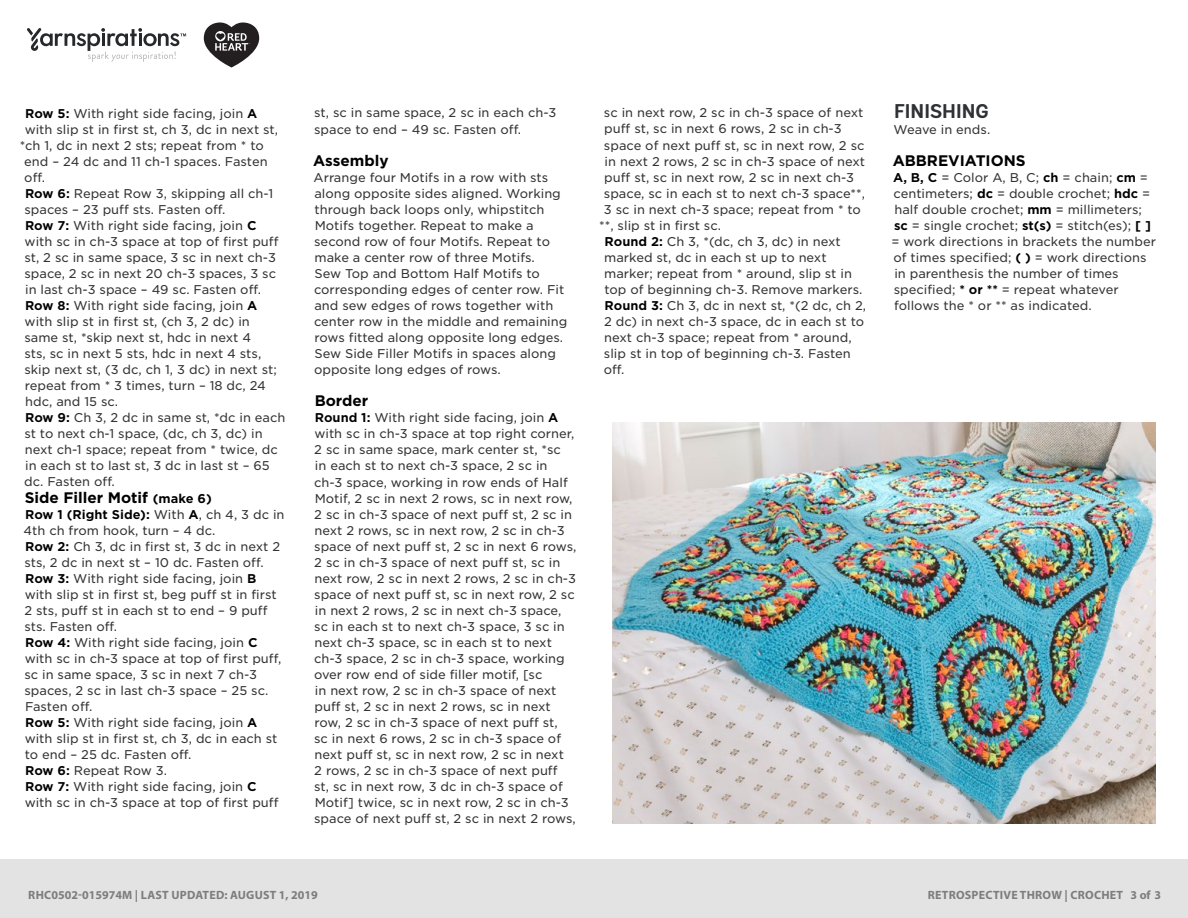
<style>
.page{position:relative;width:1188px;height:918px;background:#fff}
.page>*{position:absolute;margin:0;border:0;box-sizing:border-box;transform-origin:0 0}
.t1{font:700 19.8px "Andes Rounded";color:#2e3236}
.t2{font:700 15.3px "Gotham";color:#000}
.t3{font:12.15px/16px "Gotham S Sm";color:#333334}
.t4{font:700 12px "Myriad Pro";letter-spacing:.02em;color:#7d7d7d}
.s1{font-weight:700;color:#000}
.s2{font-family:"Gotham S Sm";font-size:12.15px}
</style>
<div class="page">
<img style="left:612px;top:422px;width:544px;height:401px">
<div style="left:0;top:860px;width:1188px;height:58px;background:#e4e3e3"></div>
<svg style="left:27px;top:28px;width:159px;height:34px"></svg>
<svg style="left:204px;top:22px;width:55px;height:46px"></svg>
<p class="t3" style="left:25px;top:105px;width:234px"><span class="s1">Row 5:</span> With right side facing, join <span class="s1">A</span></p>
<p class="t3" style="left:25px;top:121px;width:255px">with slip st in first st, ch 3, dc in next st,</p>
<p class="t3" style="left:20px;top:137px;width:246px">*ch 1, dc in next 2 sts; repeat from * to</p>
<p class="t3" style="left:24px;top:153px;width:245px">end – 24 dc and 11 ch-1 spaces. Fasten</p>
<p class="t3" style="left:24px;top:169px;width:22px">off.</p>
<p class="t3" style="left:25px;top:185px;width:250px"><span class="s1">Row 6:</span> Repeat Row 3, skipping all ch-1</p>
<p class="t3" style="left:24px;top:201px;width:203px">spaces – 23 puff sts. Fasten off.</p>
<p class="t3" style="left:25px;top:217px;width:233px"><span class="s1">Row 7:</span> With right side facing, join <span class="s1">C</span></p>
<p class="t3" style="left:25px;top:233px;width:255px">with sc in ch-3 space at top of first puff</p>
<p class="t3" style="left:24px;top:249px;width:253px">st, 2 sc in same space, 3 sc in next ch-3</p>
<p class="t3" style="left:24px;top:265px;width:253px">space, 2 sc in next 20 ch-3 spaces, 3 sc</p>
<p class="t3" style="left:25px;top:281px;width:237px">in last ch-3 space – 49 sc. Fasten off.</p>
<p class="t3" style="left:25px;top:297px;width:234px"><span class="s1">Row 8:</span> With right side facing, join <span class="s1">A</span></p>
<p class="t3" style="left:25px;top:313px;width:227px">with slip st in first st, (ch 3, 2 dc) in</p>
<p class="t3" style="left:24px;top:329px;width:228px">same st, *skip next st, hdc in next 4</p>
<p class="t3" style="left:24px;top:345px;width:238px">sts, sc in next 5 sts, hdc in next 4 sts,</p>
<p class="t3" style="left:24px;top:361px;width:254px">skip next st, (3 dc, ch 1, 3 dc) in next st;</p>
<p class="t3" style="left:25px;top:377px;width:243px">repeat from * 3 times, turn – 18 dc, 24</p>
<p class="t3" style="left:25px;top:393px;width:95px">hdc, and 15 sc.</p>
<p class="t3" style="left:25px;top:410px;width:262px"><span class="s1">Row 9:</span> Ch 3, 2 dc in same st, *dc in each</p>
<p class="t3" style="left:24px;top:426px;width:240px">st to next ch-1 space, (dc, ch 3, dc) in</p>
<p class="t3" style="left:25px;top:442px;width:255px">next ch-1 space; repeat from * twice, dc</p>
<p class="t3" style="left:25px;top:458px;width:246px">in each st to last st, 3 dc in last st – 65</p>
<p class="t3" style="left:24px;top:474px;width:92px">dc. Fasten off.</p>
<p class="t2" style="left:25px;top:487px;width:189px">Side Filler Motif <span class="s2">(make 6)</span></p>
<p class="t3" style="left:23px;top:506px;width:263px"><span class="s1">Row 1 (Right Side):</span> With <span class="s1">A</span>, ch 4, 3 dc in<br>4th ch from hook, turn – 4 dc.<br><span class="s1">Row 2:</span> Ch 3, dc in first st, 3 dc in next 2 sts, 2 dc in next st – 10 dc. Fasten off.<br><span class="s1">Row 3:</span> With right side facing, join <span class="s1">B </span>with slip st in first st, beg puff st in first<br>2 sts, puff st in each st to end – 9 puff sts. Fasten off.<br><span class="s1">Row 4:</span> With right side facing, join <span class="s1">C </span>with sc in ch-3 space at top of first puff, sc in same space, 3 sc in next 7 ch-3 spaces, 2 sc in last ch-3 space – 25 sc.<br>Fasten off.<br><span class="s1">Row 5:</span> With right side facing, join <span class="s1">A </span>with slip st in first st, ch 3, dc in each st to end – 25 dc. Fasten off.<br><span class="s1">Row 6:</span> Repeat Row 3.<br><span class="s1">Row 7:</span> With right side facing, join <span class="s1">C </span>with sc in ch-3 space at top of first puff</p>
<p class="t3" style="left:314px;top:105px;width:244px">st, sc in same space, 2 sc in each ch-3 space to end – 49 sc. Fasten off.</p>
<p class="t2" style="left:313px;top:150px;width:77px">Assembly</p>
<p class="t3" style="left:314px;top:169px;width:255px">Arrange four Motifs in a row with sts along opposite sides aligned. Working through back loops only, whipstitch Motifs together. Repeat to make a second row of four Motifs. Repeat to make a center row of three Motifs.<br>Sew Top and Bottom Half Motifs to corresponding edges of center row. Fit and sew edges of rows together with center row in the middle and remaining rows fitted along opposite long edges.<br>Sew Side Filler Motifs in spaces along opposite long edges of rows.</p>
<p class="t2" style="left:315px;top:391px;width:55px">Border</p>
<p class="t3" style="left:314px;top:410px;width:264px"><span class="s1">Round 1:</span> With right side facing, join <span class="s1">A </span>with sc in ch-3 space at top right corner, 2 sc in same space, mark center st, *sc<br>in each st to next ch-3 space, 2 sc in ch-3 space, working in row ends of Half Motif, 2 sc in next 2 rows, sc in next row, 2 sc in ch-3 space of next puff st, 2 sc in next 2 rows, sc in next row, 2 sc in ch-3 space of next puff st, 2 sc in next 6 rows, 2 sc in ch-3 space of next puff st, sc in next row, 2 sc in next 2 rows, 2 sc in ch-3 space of next puff st, sc in next row, 2 sc in next 2 rows, 2 sc in next ch-3 space, sc in each st to next ch-3 space, 3 sc in next ch-3 space, sc in each st to next ch-3 space, 2 sc in ch-3 space, working over row end of side filler motif, [sc<br>in next row, 2 sc in ch-3 space of next puff st, 2 sc in next 2 rows, sc in next row, 2 sc in ch-3 space of next puff st,<br>sc in next 6 rows, 2 sc in ch-3 space of next puff st, sc in next row, 2 sc in next<br>2 rows, 2 sc in ch-3 space of next puff<br>st, sc in next row, 3 dc in ch-3 space of Motif] twice, sc in next row, 2 sc in ch-3 space of next puff st, 2 sc in next 2 rows,</p>
<p class="t3" style="left:604px;top:105px;width:261px">sc in next row, 2 sc in ch-3 space of next</p>
<p class="t3" style="left:604px;top:121px;width:239px">puff st, sc in next 6 rows, 2 sc in ch-3</p>
<p class="t3" style="left:604px;top:137px;width:262px">space of next puff st, sc in next row, 2 sc</p>
<p class="t3" style="left:605px;top:153px;width:262px">in next 2 rows, 2 sc in ch-3 space of next</p>
<p class="t3" style="left:604px;top:169px;width:251px">puff st, sc in next row, 2 sc in next ch-3</p>
<p class="t3" style="left:604px;top:185px;width:263px">space, sc in each st to next ch-3 space**,</p>
<p class="t3" style="left:604px;top:201px;width:259px">3 sc in next ch-3 space; repeat from * to</p>
<p class="t3" style="left:599px;top:217px;width:123px">**, slip st in first sc.</p>
<p class="t3" style="left:605px;top:233px;width:238px"><span class="s1">Round 2:</span> Ch 3, *(dc, ch 3, dc) in next</p>
<p class="t3" style="left:604px;top:249px;width:224px">marked st, dc in each st up to next</p>
<p class="t3" style="left:604px;top:265px;width:249px">marker; repeat from * around, slip st in</p>
<p class="t3" style="left:604px;top:281px;width:260px">top of beginning ch-3. Remove markers.</p>
<p class="t3" style="left:605px;top:297px;width:263px"><span class="s1">Round 3:</span> Ch 3, dc in next st, *(2 dc, ch 2,</p>
<p class="t3" style="left:604px;top:313px;width:262px">2 dc) in next ch-3 space, dc in each st to</p>
<p class="t3" style="left:604px;top:329px;width:249px">next ch-3 space; repeat from * around,</p>
<p class="t3" style="left:604px;top:345px;width:249px">slip st in top of beginning ch-3. Fasten</p>
<p class="t3" style="left:604px;top:361px;width:22px">off.</p>
<p class="t1" style="left:894px;top:98px;width:96px">FINISHING</p>
<p class="t3" style="left:894px;top:121px;width:98px">Weave in ends.</p>
<p class="t2" style="left:893px;top:150px;width:135px">ABBREVIATIONS</p>
<p class="t3" style="left:892px;top:169px;width:266px"><span class="s1">A, B, C</span> = Color A, B, C; <span class="s1">ch</span> = chain; <span class="s1">cm</span> = centimeters; <span class="s1">dc</span> = double crochet; <span class="s1">hdc</span> = half double crochet; <span class="s1">mm</span> = millimeters; <span class="s1">sc</span> = single crochet; <span class="s1">st(s)</span> = stitch(es); <span class="s1">[ ] </span>= work directions in brackets the number of times specified; <span class="s1">( )</span> = work directions in parenthesis the number of times specified; <span class="s1">* or **</span> = repeat whatever follows the * or ** as indicated.</p>
<p class="t4" style="left:28px;top:887px;width:291px">RHC0502-015974M | LAST UPDATED: AUGUST 1, 2019</p>
<p class="t4" style="left:928px;top:887px;width:235px">RETROSPECTIVE THROW | CROCHET 3 of 3</p>
</div>
